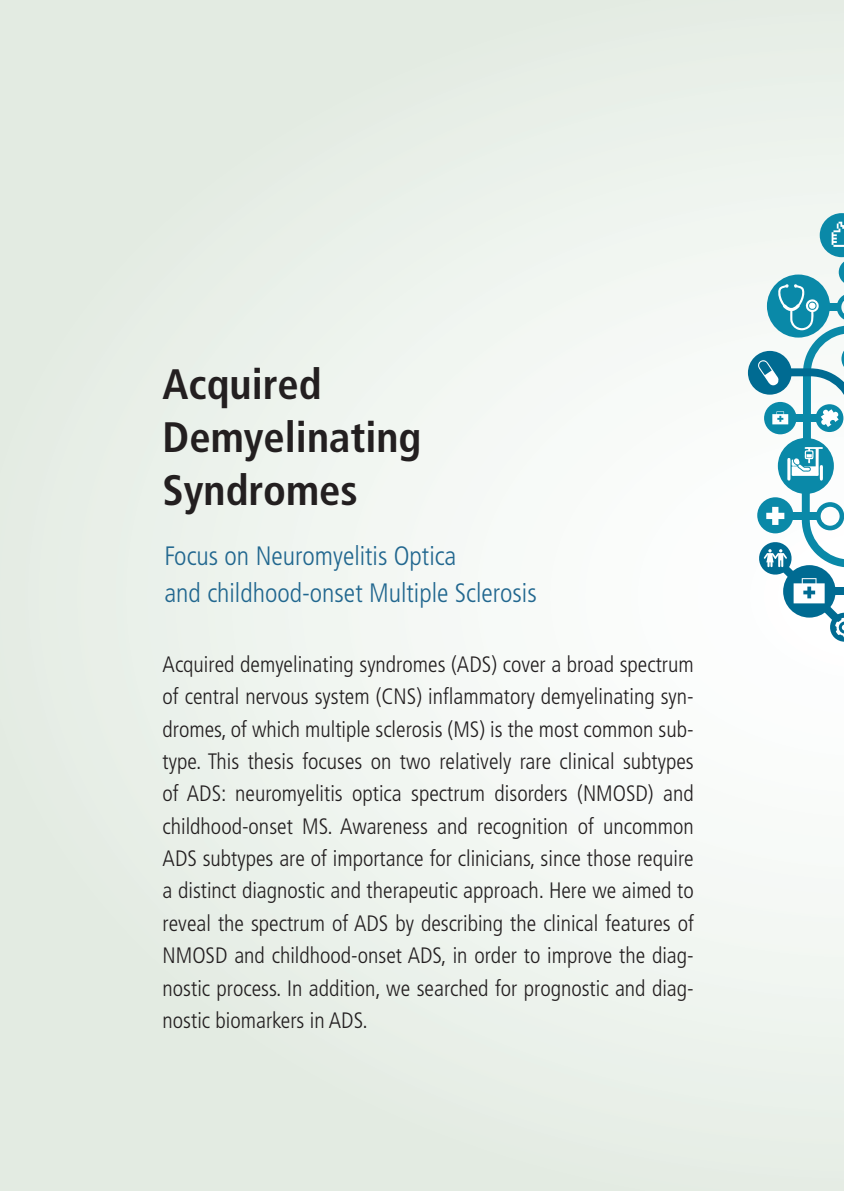
<style>
.page{position:relative;width:844px;height:1191px;background:#fff}
.page>*{position:absolute;margin:0;border:0;box-sizing:border-box;transform-origin:0 0}
.t1{font:700 condensed 42.52px/53px "Frutiger LT";color:#231f20}
.t2{font:300 condensed 26.6px/37.3px "Frutiger LT";color:#21678f}
.t3{font:300 condensed 22.22px/32.4px "Frutiger LT";color:#231f20;text-align:justify}
</style>
<div class="page">
<div style="left:0;top:0;width:843px;height:1191px;background:linear-gradient(to right,#e5ece4,#f3f7f3)"></div>
<svg style="left:747px;top:351px;width:44px;height:44px"></svg>
<svg style="left:757px;top:213px;width:86px;height:978px"></svg>
<h1 class="t1" style="left:162px;top:358px;width:260px">Acquired<br>Demyelinating<br>Syndromes</h1>
<p class="t2" style="left:164px;top:537px;width:374px">Focus on Neuromyelitis Optica<br>and childhood-onset Multiple Sclerosis</p>
<p class="t3" style="left:162px;top:648px;width:532px">Acquired demyelinating syndromes (ADS) cover a broad spectrum of central nervous system (CNS) inflammatory demyelinating syn&shy;dromes, of which multiple sclerosis (MS) is the most common sub&shy;type. This thesis focuses on two relatively rare clinical subtypes of ADS: neuromyelitis optica spectrum disorders (NMOSD) and childhood-onset MS. Awareness and recognition of uncommon ADS subtypes are of importance for clinicians, since those require a distinct diagnostic and therapeutic approach. Here we aimed to reveal the spectrum of ADS by describing the clinical features of NMOSD and childhood-onset ADS, in order to improve the diag&shy;nostic process. In addition, we searched for prognostic and diag&shy;nostic biomarkers in ADS.</p>
</div>
